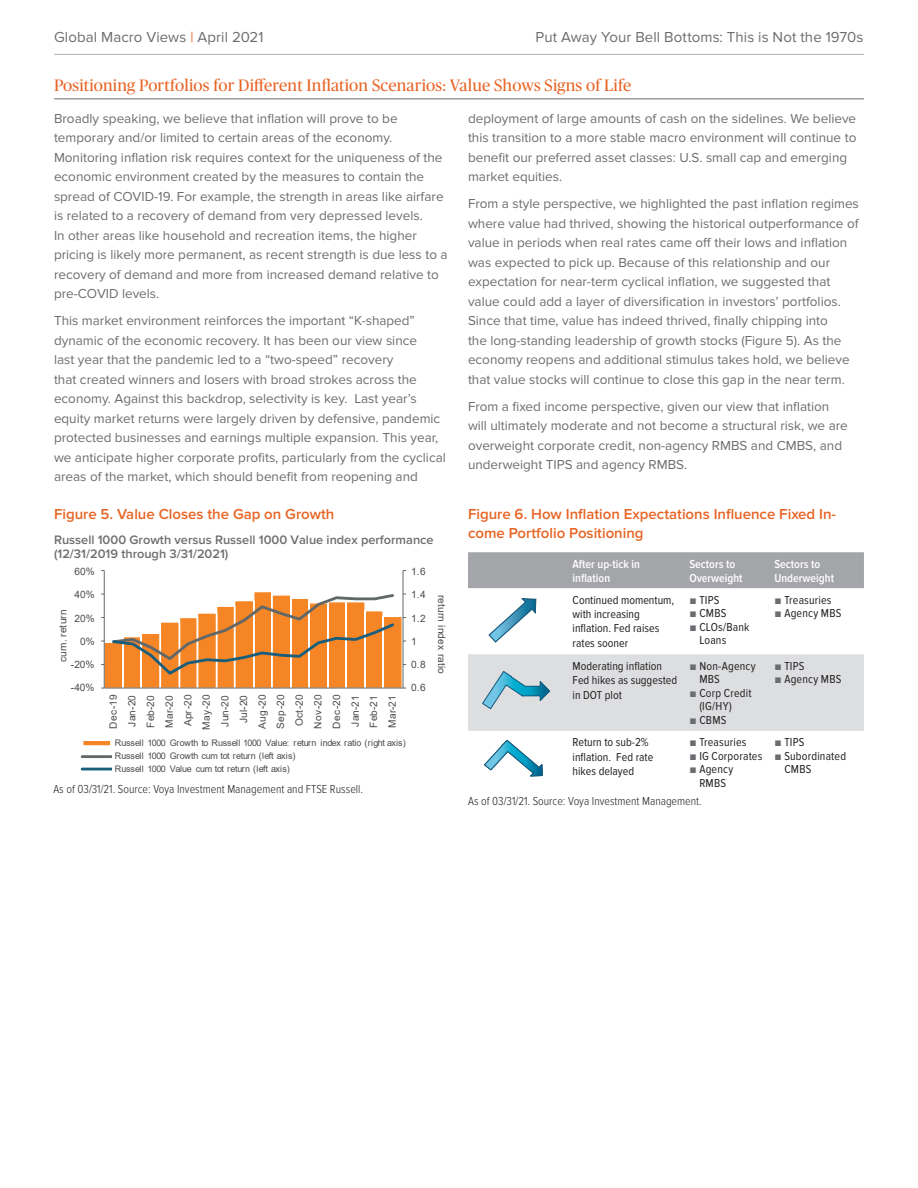
<style>
.page{position:relative;width:918px;height:1188px;background:#fff}
.page>*{position:absolute;margin:0;border:0;box-sizing:border-box;transform-origin:0 0}
.t1{font:16.5px "Publico Headline";letter-spacing:.01em;color:#e86424}
.t2{font:600 15px/19.5px "Proxima Nova";color:#e86424}
.V-Title_Big_K_O{font:15px "Proxima Nova";letter-spacing:.005em;color:#6c6d70}
.T{font:13.5px/19.5px "Proxima Nova";color:#6c6d70}
.t3{font:600 12.75px/13.8px "Proxima Nova";color:#6c6d70}
.Headers_11pt_PNSB_VO{font:12px/14.4px "Proxima Nova Cond";color:#231f20}
.Headers_11pt_PNSB_VO-2{font:600 12px/14.4px "Proxima Nova Cond";color:#fff}
.Src{font:300 12px "Proxima Nova Cond";color:#231f20}
.T-2{font:300 12px "Proxima Nova Cond";color:#231f20}
.t4{font:10.2px/18.6px "Arial";color:#494c4e;text-align:center}
.t5{font:9px/13.5px "Arial";letter-spacing:-.025em;color:#494c4e}
.s1{color:#e86424}
.s2{font-family:"Arial";color:#6c6d70}
</style>
<div class="page">
<hr style="left:54px;top:54px;width:810px;height:1px;background:#b2b3b7">
<div style="left:83px;top:740px;width:28px;height:6px;background:#f58525"></div>
<div style="left:82px;top:740px;width:30px;height:7px;border:1px solid #fff"></div>
<hr style="left:82px;top:755px;width:29px;height:3px;background:#626768">
<hr style="left:82px;top:768px;width:29px;height:2px;background:#1a5e7c">
<hr style="left:104px;top:571px;width:1px;height:117px;background:#636869">
<hr style="left:403px;top:571px;width:1px;height:117px;background:#636869">
<svg style="left:101px;top:590px;width:305px;height:99px"></svg>
<hr style="left:105px;top:688px;width:298px;height:1px;background:#636869">
<div style="left:468px;top:552px;width:396px;height:36px;background:#a4a5a9"></div>
<svg style="left:488px;top:598px;width:49px;height:45px"></svg>
<div style="left:468px;top:654px;width:396px;height:77px;background:#dddee0"></div>
<svg style="left:484px;top:740px;width:59px;height:37px"></svg>
<hr style="left:54px;top:99px;width:810px;height:1px;background:#6c6d70">
<p class="V-Title_Big_K_O" style="left:54px;top:29px;width:211px">Global Macro Views <span class="s1">|</span> April 2021</p>
<p class="V-Title_Big_K_O" style="left:535px;top:29px;width:330px">Put Away Your Bell Bottoms: This is Not the 1970s</p>
<h1 class="t1" style="left:54px;top:74px;width:579px">Positioning Portfolios for Different Inflation Scenarios: Value Shows Signs of Life</h1>
<p class="T" style="left:54px;top:109px;width:395px">Broadly speaking, we believe that inflation will prove to be temporary and/or limited to certain areas of the economy.<br>Monitoring inflation risk requires context for the uniqueness of the economic environment created by the measures to contain the spread of COVID-19. For example, the strength in areas like airfare is related to a recovery of demand from very depressed levels.<br>In other areas like household and recreation items, the higher pricing is likely more permanent, as recent strength is due less to a recovery of demand and more from increased demand relative to pre-COVID levels.</p>
<p class="T" style="left:54px;top:311px;width:393px">This market environment reinforces the important “K-shaped” dynamic of the economic recovery. It has been our view since<br>last year that the pandemic led to a “two-speed” recovery<br>that created winners and losers with broad strokes across the economy. Against this backdrop, selectivity is key. Last year’s equity market returns were largely driven by defensive, pandemic protected businesses and earnings multiple expansion. This year, we anticipate higher corporate profits, particularly from the cyclical areas of the market, which should benefit from reopening and</p>
<p class="T" style="left:468px;top:109px;width:390px">deployment of large amounts of cash on the sidelines. We believe this transition to a more stable macro environment will continue to benefit our preferred asset classes: U.S. small cap and emerging market equities.</p>
<p class="T" style="left:468px;top:194px;width:392px">From a style perspective, we highlighted the past inflation regimes where value had thrived, showing the historical outperformance of value in periods when real rates came off their lows and inflation was expected to pick up. Because of this relationship and our expectation for near-term cyclical inflation, we suggested that value could add a layer of diversification in investors’ portfolios.<br>Since that time, value has indeed thrived, finally chipping into<br>the long-standing leadership of growth stocks (Figure 5). As the economy reopens and additional stimulus takes hold, we believe that value stocks will continue to close this gap in the near term.</p>
<p class="T" style="left:468px;top:397px;width:381px">From a fixed income perspective, given our view that inflation will ultimately moderate and not become a structural risk, we are overweight corporate credit, non-agency RMBS and CMBS, and underweight TIPS and agency RMBS.</p>
<h2 class="t2" style="left:54px;top:504px;width:282px">Figure 5. Value Closes the Gap on Growth</h2>
<p class="t3" style="left:54px;top:533px;width:381px">Russell 1000 Growth versus Russell 1000 Value index performance (12/31/2019 through 3/31/2021)</p>
<p class="t4" style="left:74px;top:562px;width:22px">60%</p>
<p class="t4" style="left:411px;top:562px;width:16px">1.6</p>
<p class="t4" style="left:74px;top:586px;width:22px">40%</p>
<p class="t4" style="left:411px;top:586px;width:16px">1.4</p>
<p class="t4" style="left:54px;top:662px;width:54px;rotate:-90deg">cum. return</p>
<p class="t4" style="left:74px;top:609px;width:22px">20%</p>
<p class="t4" style="left:80px;top:632px;width:16px">0%</p>
<p class="t4" style="left:71px;top:655px;width:25px">-20%</p>
<p class="t4" style="left:411px;top:609px;width:16px">1.2</p>
<p class="t4" style="left:411px;top:632px;width:7px">1</p>
<p class="t4" style="left:411px;top:655px;width:16px">0.8</p>
<p class="t4" style="left:71px;top:678px;width:25px">-40%</p>
<p class="t4" style="left:411px;top:678px;width:16px">0.6</p>
<p class="t4" style="left:104px;top:730px;width:37px;rotate:-90deg">Dec-19<br>Jan-20<br>Feb-20<br>Mar-20<br>Apr-20<br>May-20<br>Jun-20<br>Jul-20<br>Aug-20<br>Sep-20<br>Oct-20<br>Nov-20<br>Dec-20<br>Jan-21<br>Feb-21<br>Mar-21</p>
<p class="t4" style="left:114px;top:736px;width:217px;line-height:12.9px;text-align:left">R1000G to R1000V: return index ratio (right axis)<br>R1Growth cum tot return (left axis)<br>R1Value cum tot return (left axis)</p>
<p class="t5" style="left:115px;top:736px;width:292px">Russell 1000 Growth to Russell 1000 Value: return index ratio (right axis)<br>Russell 1000 Growth cum tot return (left axis)</p>
<p class="t5" style="left:115px;top:762px;width:177px">Russell 1000 Value cum tot return (left axis)</p>
<p class="Src" style="left:53px;top:782px;width:311px">As of 03/31/21. Source: Voya Investment Management and FTSE Russell.</p>
<p class="t4" style="left:451px;top:595px;width:80px;rotate:90deg">return index ratio</p>
<h2 class="t2" style="left:468px;top:504px;width:370px">Figure 6. How Inflation Expectations Influence Fixed In&shy;come Portfolio Positioning</h2>
<p class="Headers_11pt_PNSB_VO-2" style="left:573px;top:557px;width:69px">After up-tick in inflation</p>
<p class="Headers_11pt_PNSB_VO-2" style="left:689px;top:557px;width:55px">Sectors to<br>Overweight</p>
<p class="Headers_11pt_PNSB_VO-2" style="left:774px;top:557px;width:61px">Sectors to<br>Underweight</p>
<p class="Headers_11pt_PNSB_VO" style="left:573px;top:593px;width:103px">Continued momentum, with increasing inflation. Fed raises rates sooner</p>
<p class="Headers_11pt_PNSB_VO" style="left:689px;top:593px;width:32px"><span class="s2">■</span> TIPS</p>
<p class="Headers_11pt_PNSB_VO" style="left:774px;top:593px;width:59px"><span class="s2">■</span> Treasuries</p>
<p class="Headers_11pt_PNSB_VO" style="left:774px;top:606px;width:69px"><span class="s2">■</span> Agency MBS</p>
<p class="Headers_11pt_PNSB_VO" style="left:689px;top:606px;width:39px"><span class="s2">■</span> CMBS</p>
<p class="Headers_11pt_PNSB_VO" style="left:699px;top:620px;width:52px;line-height:13.5px;text-indent:-10px"><span class="s2">■</span> CLOs/Bank<br>Loans</p>
<p class="Headers_11pt_PNSB_VO" style="left:573px;top:659px;width:91px">Moderating inflation</p>
<p class="Headers_11pt_PNSB_VO" style="left:573px;top:673px;width:106px">Fed hikes as suggested in DOT plot</p>
<p class="Headers_11pt_PNSB_VO" style="left:699px;top:659px;width:58px;line-height:13.5px;text-indent:-10px"><span class="s2">■</span> Non-Agency<br>MBS</p>
<p class="Headers_11pt_PNSB_VO" style="left:699px;top:686px;width:54px;line-height:13.5px;text-indent:-10px"><span class="s2">■</span> Corp Credit (IG/HY)</p>
<p class="Headers_11pt_PNSB_VO" style="left:689px;top:713px;width:39px"><span class="s2">■</span> CBMS</p>
<p class="Headers_11pt_PNSB_VO" style="left:573px;top:735px;width:82px">Return to sub-2% inflation. Fed rate hikes delayed</p>
<p class="Headers_11pt_PNSB_VO" style="left:689px;top:735px;width:59px"><span class="s2">■</span> Treasuries</p>
<p class="Headers_11pt_PNSB_VO" style="left:689px;top:749px;width:75px"><span class="s2">■</span> IG Corporates</p>
<p class="Headers_11pt_PNSB_VO" style="left:689px;top:763px;width:46px;line-height:13.5px;text-align:center"><span class="s2">■</span> Agency<br>RMBS</p>
<p class="T-2" style="left:468px;top:794px;width:235px">As of 03/31/21. Source: Voya Investment Management.</p>
<p class="Headers_11pt_PNSB_VO" style="left:774px;top:659px;width:32px"><span class="s2">■</span> TIPS</p>
<p class="Headers_11pt_PNSB_VO" style="left:774px;top:672px;width:69px"><span class="s2">■</span> Agency MBS</p>
<p class="Headers_11pt_PNSB_VO" style="left:774px;top:735px;width:32px"><span class="s2">■</span> TIPS</p>
<p class="Headers_11pt_PNSB_VO" style="left:784px;top:749px;width:63px;line-height:13.5px;text-indent:-10px"><span class="s2">■</span> Subordinated<br>CMBS</p>
</div>
